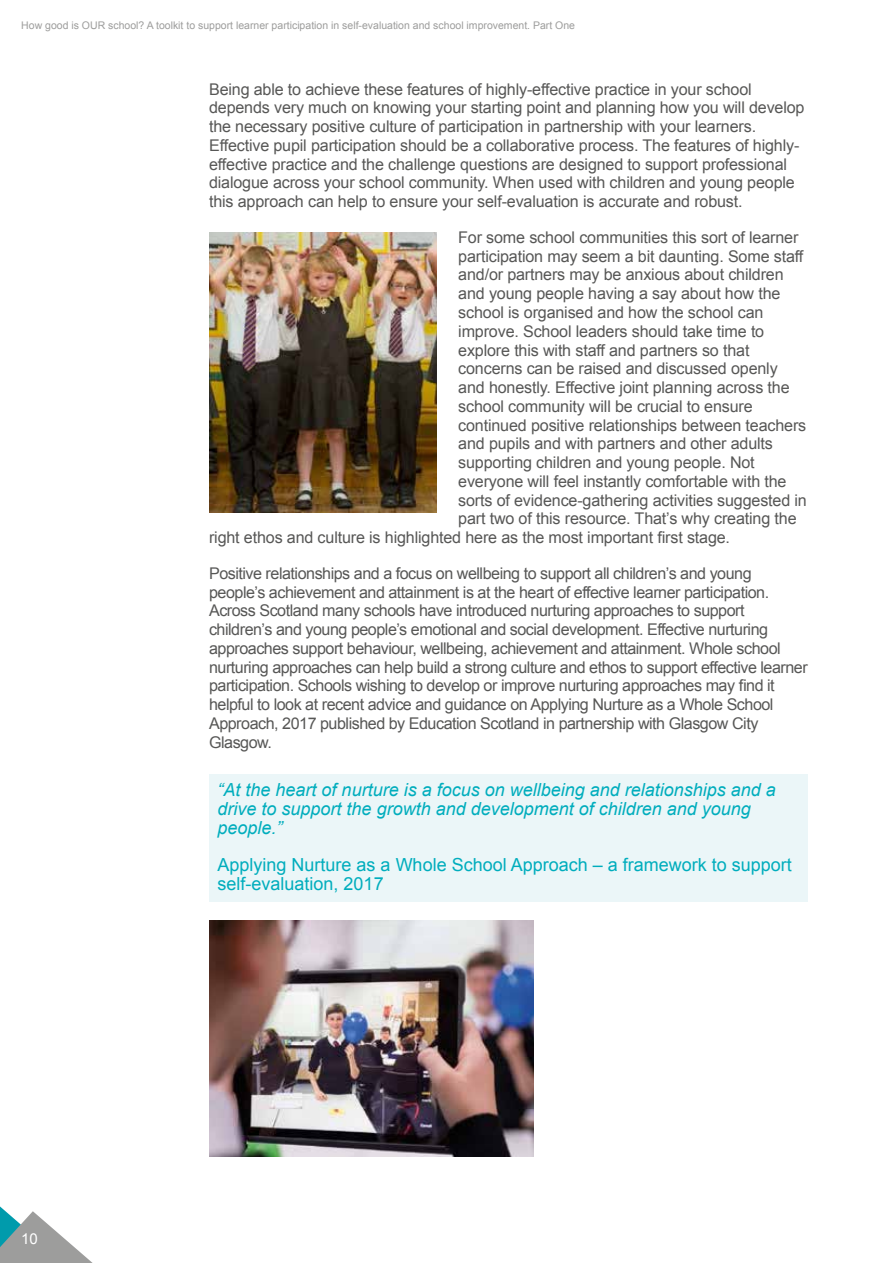
<style>
.page{position:relative;width:893px;height:1263px;background:#fff}
.page>*{position:absolute;margin:0;border:0;box-sizing:border-box;transform-origin:0 0}
.t1{font:italic 18px/18.8px "Arial";color:#00adbd}
.t2{font:18px/18.8px "Arial";color:#00adbd}
.t3{font:16.2px/18.8px "Arial";letter-spacing:-.01em;color:#575756}
.t4{font:16.2px/18.8px "Arial";letter-spacing:-.03em;color:#575756}
.t5{font:15px "Arial";color:#fff}
.t6{font:10.5px "Arial";color:#9d9d9c}
</style>
<div class="page">
<svg style="left:0;top:1206px;width:93px;height:57px"></svg>
<div style="left:209px;top:774px;width:599px;height:128px;background:#ebf6f8"></div>
<img style="left:209px;top:233px;width:228px;height:279px">
<img style="left:209px;top:921px;width:325px;height:236px">
<p class="t6" style="left:21px;top:18px;width:555px">How good is OUR school? A toolkit to support learner participation in self-evaluation and school improvement. Part One</p>
<p class="t5" style="left:21px;top:1229px;width:18px">10</p>
<p class="t3" style="left:209px;top:80px;width:597px">Being able to achieve these features of highly-effective practice in your school depends very much on knowing your starting point and planning how you will develop the necessary positive culture of participation in partnership with your learners.<br>Effective pupil participation should be a collaborative process. The features of highly&shy;effective practice and the challenge questions are designed to support professional dialogue across your school community. When used with children and young people this approach can help to ensure your self-evaluation is accurate and robust.</p>
<p class="t3" style="left:458px;top:228px;width:342px">For some school communities this sort of learner</p>
<p class="t3" style="left:458px;top:247px;width:347px">participation may seem a bit daunting. Some staff</p>
<p class="t3" style="left:458px;top:266px;width:327px">and/or partners may be anxious about children</p>
<p class="t3" style="left:458px;top:284px;width:324px">and young people having a say about how the</p>
<p class="t3" style="left:458px;top:303px;width:307px">school is organised and how the school can</p>
<p class="t3" style="left:458px;top:322px;width:308px">improve. School leaders should take time to</p>
<p class="t3" style="left:458px;top:341px;width:293px">explore this with staff and partners so that</p>
<p class="t3" style="left:458px;top:359px;width:321px">concerns can be raised and discussed openly</p>
<p class="t3" style="left:458px;top:378px;width:333px">and honestly. Effective joint planning across the</p>
<p class="t3" style="left:458px;top:397px;width:296px">school community will be crucial to ensure</p>
<p class="t3" style="left:458px;top:416px;width:350px">continued positive relationships between teachers</p>
<p class="t3" style="left:458px;top:434px;width:316px">and pupils and with partners and other adults</p>
<p class="t3" style="left:458px;top:453px;width:298px">supporting children and young people. Not</p>
<p class="t3" style="left:458px;top:472px;width:330px">everyone will feel instantly comfortable with the</p>
<p class="t3" style="left:458px;top:491px;width:350px">sorts of evidence-gathering activities suggested in</p>
<p class="t3" style="left:458px;top:509px;width:340px">part two of this resource. That’s why creating the</p>
<p class="t3" style="left:209px;top:528px;width:523px">right ethos and culture is highlighted here as the most important first stage.</p>
<p class="t4" style="left:209px;top:564px;width:600px">Positive relationships and a focus on wellbeing to support all children’s and young people’s achievement and attainment is at the heart of effective learner participation.<br>Across Scotland many schools have introduced nurturing approaches to support children’s and young people’s emotional and social development. Effective nurturing approaches support behaviour, wellbeing, achievement and attainment. Whole school nurturing approaches can help build a strong culture and ethos to support effective learner participation. Schools wishing to develop or improve nurturing approaches may find it helpful to look at recent advice and guidance on Applying Nurture as a Whole School Approach, 2017 published by Education Scotland in partnership with Glasgow City Glasgow.</p>
<p class="t1" style="left:218px;top:781px;width:560px">“At the heart of nurture is a focus on wellbeing and relationships and a drive to support the growth and development of children and young people.”</p>
<p class="t2" style="left:218px;top:855px;width:576px">Applying Nurture as a Whole School Approach – a framework to support self-evaluation, 2017</p>
</div>
